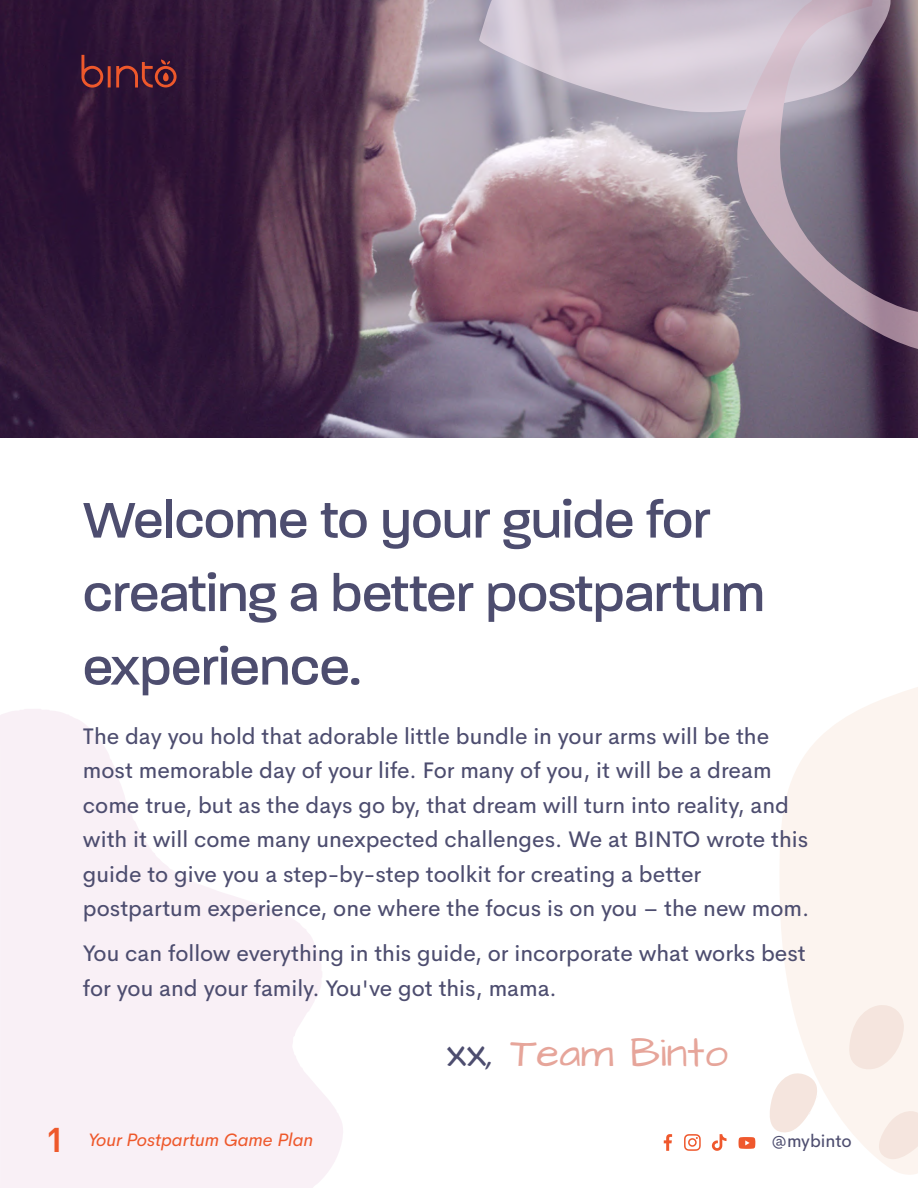
<style>
.page{position:relative;width:918px;height:1188px;background:#fff}
.page>*{position:absolute;margin:0;border:0;box-sizing:border-box;transform-origin:0 0}
.t1{font:500 54px/73.5px "Paralucent";color:#4d4d6f}
.t2{font:42px "Architects Daughter";color:#e6a59a}
.t3{font:22.5px/34.5px "Cerebri Sans";color:#4d4d6f}
.t4{font:italic 18px "Cerebri Sans";color:#ee582b}
.t5{font:17.7px "Cerebri Sans";color:#4d4d6f}
.s1{color:#4d4d6f}
.s2{font-weight:600;font-style:normal;font-size:34.5px}
</style>
<div class="page">
<img style="left:0;top:0;width:918px;height:437px">
<svg style="left:0;top:709px;width:343px;height:479px;fill:#f9f0f6"></svg>
<svg style="left:780px;top:687px;width:138px;height:488px;fill:#fcf4ef"></svg>
<svg style="left:877px;top:1111px;width:41px;height:48px"></svg>
<svg style="left:770px;top:1072px;width:49px;height:61px"></svg>
<svg style="left:478px;top:0;width:256px;height:114px;background:#c7becc"></svg>
<svg style="left:849px;top:1003px;width:56px;height:68px"></svg>
<svg style="left:734px;top:0;width:184px;height:350px;background:#8a7a8c"></svg>
<svg style="left:664px;top:1134px;width:8px;height:17px"></svg>
<svg style="left:684px;top:1134px;width:17px;height:17px"></svg>
<svg style="left:711px;top:1134px;width:16px;height:17px"></svg>
<svg style="left:739px;top:1137px;width:16px;height:12px"></svg>
<svg style="left:81px;top:55px;width:22px;height:33px"></svg>
<hr style="left:108px;top:66px;width:3px;height:21px;background:#ee582b">
<svg style="left:116px;top:60px;width:61px;height:28px;background:#642631"></svg>
<h1 class="t1" style="left:83px;top:483px;width:683px">Welcome to your guide for creating a better postpartum experience.</h1>
<p class="t3" style="left:83px;top:717px;width:728px">The day you hold that adorable little bundle in your arms will be the most memorable day of your life. For many of you, it will be a dream come true, but as the days go by, that dream will turn into reality, and with it will come many unexpected challenges. We at BINTO wrote this guide to give you a step-by-step toolkit for creating a better postpartum experience, one where the focus is on you – the new mom.</p>
<p class="t3" style="left:83px;top:934px;width:724px">You can follow everything in this guide, or incorporate what works best for you and your family. You've got this, mama.</p>
<h2 class="t2" style="left:447px;top:1024px;width:283px"><span class="s1">xx,</span> Team Binto</h2>
<p class="t4" style="left:45px;top:1125px;width:270px"><span class="s2">1</span> Your Postpartum Game Plan</p>
<p class="t5" style="left:772px;top:1127px;width:82px">@mybinto</p>
</div>
